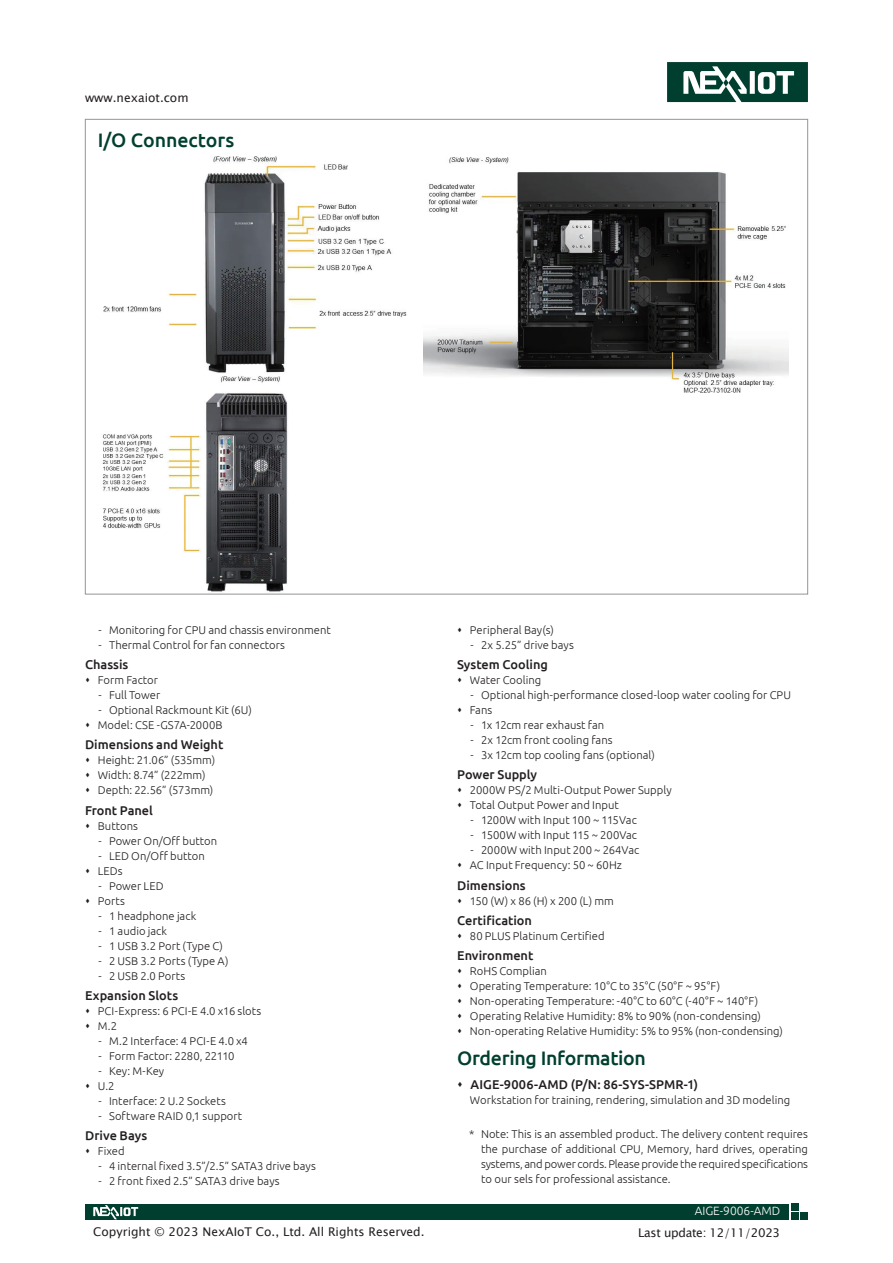
<style>
.page{position:relative;width:893px;height:1263px;background:#fff}
.page>*{position:absolute;margin:0;border:0;box-sizing:border-box;transform-origin:0 0}
.t1{font:500 19.5px "Ubuntu";letter-spacing:-.015em;color:#003f2f}
.t2{font:500 12.75px "Ubuntu";color:#231f20}
.t3{font:12px "Lucida Sans Unicode";color:#231f20}
.t4{font:12px "Lucida Sans Unicode";letter-spacing:-.025em;color:#231f20}
.t5{font:300 12px "Ubuntu";color:#fff}
.t6{font:300 11.25px/15px "Ubuntu";color:#231f20}
</style>
<div class="page">
<div style="left:85px;top:1204px;width:703px;height:15px;background:#003f2f"></div>
<div style="left:791px;top:1204px;width:7px;height:7px;background:#003f2f"></div>
<div style="left:791px;top:1212px;width:7px;height:7px;background:#003f2f"></div>
<div style="left:801px;top:1212px;width:7px;height:7px;background:#003f2f"></div>
<svg style="left:93px;top:1205px;width:45px;height:14px"></svg>
<svg style="left:667px;top:62px;width:141px;height:40px"></svg>
<img style="left:103px;top:157px;width:304px;height:216px">
<img style="left:102px;top:376px;width:186px;height:216px">
<img style="left:424px;top:157px;width:365px;height:235px">
<div style="left:423px;top:382px;width:106px;height:18px;background:#fff"></div>
<p class="t3" style="left:85px;top:88px;width:105px">www.nexaiot.com</p>
<h1 class="t1" style="left:98px;top:128px;width:138px">I/O Connectors</h1>
<p class="t6" style="left:99px;top:622px;width:234px">- Monitoring for CPU and chassis environment</p>
<p class="t6" style="left:99px;top:637px;width:188px">- Thermal Control for fan connectors</p>
<p class="t2" style="left:85px;top:656px;width:45px">Chassis</p>
<p class="t6" style="left:98px;top:672px;width:62px">Form Factor</p>
<p class="t6" style="left:99px;top:687px;width:63px">- Full Tower</p>
<p class="t6" style="left:98px;top:702px;width:156px">- Optional Rackmount Kit (6U)<br>Model: CSE -GS7A-2000B</p>
<p class="t2" style="left:85px;top:737px;width:140px">Dimensions and Weight</p>
<p class="t6" style="left:98px;top:752px;width:119px">Height: 21.06” (535mm)<br>Width: 8.74” (222mm)<br>Depth: 22.56” (573mm)</p>
<p class="t2" style="left:85px;top:802px;width:69px">Front Panel</p>
<p class="t6" style="left:98px;top:818px;width:42px">Buttons</p>
<p class="t6" style="left:99px;top:833px;width:120px">- Power On/Off button</p>
<p class="t6" style="left:98px;top:848px;width:109px">- LED On/Off button<br>LEDs</p>
<p class="t6" style="left:98px;top:878px;width:67px">- Power LED<br>Ports</p>
<p class="t6" style="left:99px;top:908px;width:99px">- 1 headphone jack</p>
<p class="t6" style="left:99px;top:923px;width:70px">- 1 audio jack</p>
<p class="t6" style="left:99px;top:938px;width:126px">- 1 USB 3.2 Port (Type C)</p>
<p class="t6" style="left:99px;top:953px;width:132px">- 2 USB 3.2 Ports (Type A)</p>
<p class="t6" style="left:99px;top:968px;width:88px">- 2 USB 2.0 Ports</p>
<p class="t2" style="left:85px;top:987px;width:95px">Expansion Slots</p>
<p class="t6" style="left:98px;top:1003px;width:165px">PCI-Express: 6 PCI-E 4.0 x16 slots<br>M.2</p>
<p class="t6" style="left:99px;top:1033px;width:151px">- M.2 Interface: 4 PCI-E 4.0 x4</p>
<p class="t6" style="left:99px;top:1048px;width:138px">- Form Factor: 2280, 22110</p>
<p class="t6" style="left:98px;top:1063px;width:68px">- Key: M-Key<br>U.2</p>
<p class="t6" style="left:99px;top:1093px;width:129px">- Interface: 2 U.2 Sockets</p>
<p class="t6" style="left:99px;top:1108px;width:145px">- Software RAID 0,1 support</p>
<p class="t2" style="left:85px;top:1127px;width:64px">Drive Bays</p>
<p class="t6" style="left:98px;top:1143px;width:28px">Fixed</p>
<p class="t6" style="left:99px;top:1158px;width:219px">- 4 internal fixed 3.5”/2.5” SATA3 drive bays</p>
<p class="t6" style="left:99px;top:1173px;width:183px">- 2 front fixed 2.5” SATA3 drive bays</p>
<p class="t6" style="left:470px;top:622px;width:85px">Peripheral Bay(s)</p>
<p class="t6" style="left:471px;top:637px;width:105px">- 2x 5.25” drive bays</p>
<p class="t2" style="left:457px;top:656px;width:92px">System Cooling</p>
<p class="t6" style="left:470px;top:672px;width:73px">Water Cooling</p>
<p class="t6" style="left:470px;top:687px;width:323px">- Optional high-performance closed-loop water cooling for CPU<br>Fans</p>
<p class="t6" style="left:471px;top:717px;width:135px">- 1x 12cm rear exhaust fan</p>
<p class="t6" style="left:471px;top:732px;width:144px">- 2x 12cm front cooling fans</p>
<p class="t6" style="left:471px;top:747px;width:186px">- 3x 12cm top cooling fans (optional)</p>
<p class="t2" style="left:457px;top:767px;width:82px">Power Supply</p>
<p class="t6" style="left:470px;top:782px;width:203px">2000W PS/2 Multi-Output Power Supply<br>Total Output Power and Input</p>
<p class="t6" style="left:471px;top:812px;width:168px">- 1200W with Input 100 ~ 115Vac</p>
<p class="t6" style="left:471px;top:827px;width:168px">- 1500W with Input 115 ~ 200Vac</p>
<p class="t6" style="left:470px;top:842px;width:171px">- 2000W with Input 200 ~ 264Vac<br>AC Input Frequency: 50 ~ 60Hz</p>
<p class="t2" style="left:457px;top:877px;width:70px">Dimensions</p>
<p class="t6" style="left:470px;top:893px;width:146px">150 (W) x 86 (H) x 200 (L) mm</p>
<p class="t2" style="left:457px;top:912px;width:76px">Certification</p>
<p class="t6" style="left:470px;top:928px;width:136px">80 PLUS Platinum Certified</p>
<p class="t2" style="left:457px;top:947px;width:78px">Environment</p>
<p class="t6" style="left:470px;top:963px;width:315px">RoHS Complian<br>Operating Temperature: 10°C to 35°C (50°F ~ 95°F)<br>Non-operating Temperature: -40°C to 60°C (-40°F ~ 140°F)<br>Operating Relative Humidity: 8% to 90% (non-condensing)<br>Non-operating Relative Humidity: 5% to 95% (non-condensing)</p>
<h1 class="t1" style="left:457px;top:1046px;width:190px">Ordering Information</h1>
<p class="t2" style="left:471px;top:1076px;width:229px">AIGE-9006-AMD (P/N: 86-SYS-SPMR-1)</p>
<p class="t6" style="left:470px;top:1092px;width:322px">Workstation for training, rendering, simulation and 3D modeling</p>
<p class="t6" style="left:481px;top:1126px;width:328px;text-align:justify;text-indent:-12px">* Note: This is an assembled product. The delivery content requires the purchase of additional CPU, Memory, hard drives, operating systems, and power cords. Please provide the required specifications to our sels for professional assistance.</p>
<p class="t5" style="left:695px;top:1204px;width:87px">AIGE-9006-AMD</p>
<p class="t3" style="left:93px;top:1223px;width:333px">Copyright © 2023 NexAIoT Co., Ltd. All Rights Reserved.</p>
<p class="t4" style="left:638px;top:1223px;width:143px">Last update: 12/11/2023</p>
</div>
